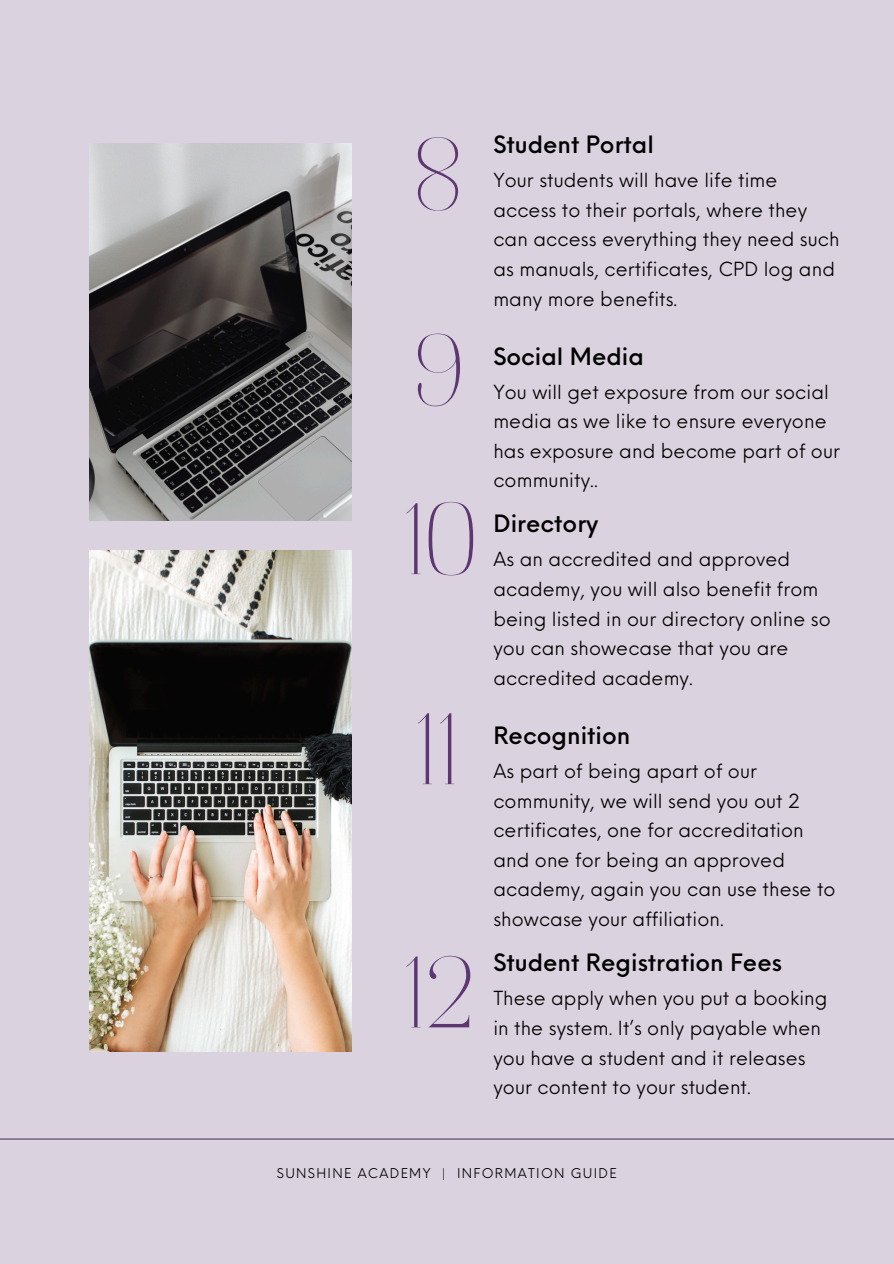
<style>
.page{position:relative;width:894px;height:1264px;background:#fff}
.page>*{position:absolute;margin:0;border:0;box-sizing:border-box;transform-origin:0 0}
.t1{font:101.25px "Joliet";color:#5e3672}
.t2{font:500 23.4px "Neue Einstellung";color:#000}
.t3{font:18.9px/29.5px "Neue Einstellung";letter-spacing:.005em;color:#000}
.t4{font:13.2px "Neue Einstellung";letter-spacing:.1em;color:#000}
</style>
<div class="page">
<div style="left:0;top:0;width:893px;height:1263px;background:#dad2df"></div>
<img style="left:89px;top:143px;width:262px;height:377px">
<img style="left:89px;top:550px;width:262px;height:501px">
<hr style="left:0;top:1138px;width:893px;height:1px;background:#5e3672">
<p class="t1" style="left:413px;top:112px;width:50px">8</p>
<h1 class="t1" style="left:413px;top:307px;width:52px">9</h1>
<h2 class="t1" style="left:402px;top:476px;width:76px">10</h2>
<p class="t1" style="left:413px;top:686px;width:46px">11</p>
<h1 class="t2" style="left:493px;top:124px;width:162px">Student Portal</h1>
<h2 class="t3" style="left:493px;top:164px;width:347px">Your students will have life time access to their portals, where they can access everything they need such as manuals, certificates, CPD log and many more benefits.</h2>
<p class="t2" style="left:493px;top:335px;width:152px">Social Media</p>
<h1 class="t3" style="left:493px;top:375px;width:348px">You will get exposure from our social media as we like to ensure everyone has exposure and become part of our community..</h1>
<h2 class="t2" style="left:493px;top:503px;width:107px">Directory</h2>
<p class="t3" style="left:493px;top:543px;width:339px">As an accredited and approved academy, you will also benefit from being listed in our directory online so you can showecase that you are accredited academy.</p>
<h1 class="t2" style="left:493px;top:714px;width:138px">Recognition</h1>
<h2 class="t3" style="left:493px;top:754px;width:344px">As part of being apart of our community, we will send you out 2 certificates, one for accreditation and one for being an approved academy, again you can use these to showcase your affiliation.</h2>
<h1 class="t1" style="left:402px;top:929px;width:74px">12</h1>
<h2 class="t2" style="left:493px;top:941px;width:290px">Student Registration Fees</h2>
<p class="t3" style="left:493px;top:981px;width:336px">These apply when you put a booking in the system. It’s only payable when you have a student and it releases your content to your student.</p>
<p class="t4" style="left:277px;top:1161px;width:341px">SUNSHINE ACADEMY | INFORMATION GUIDE</p>
</div>
